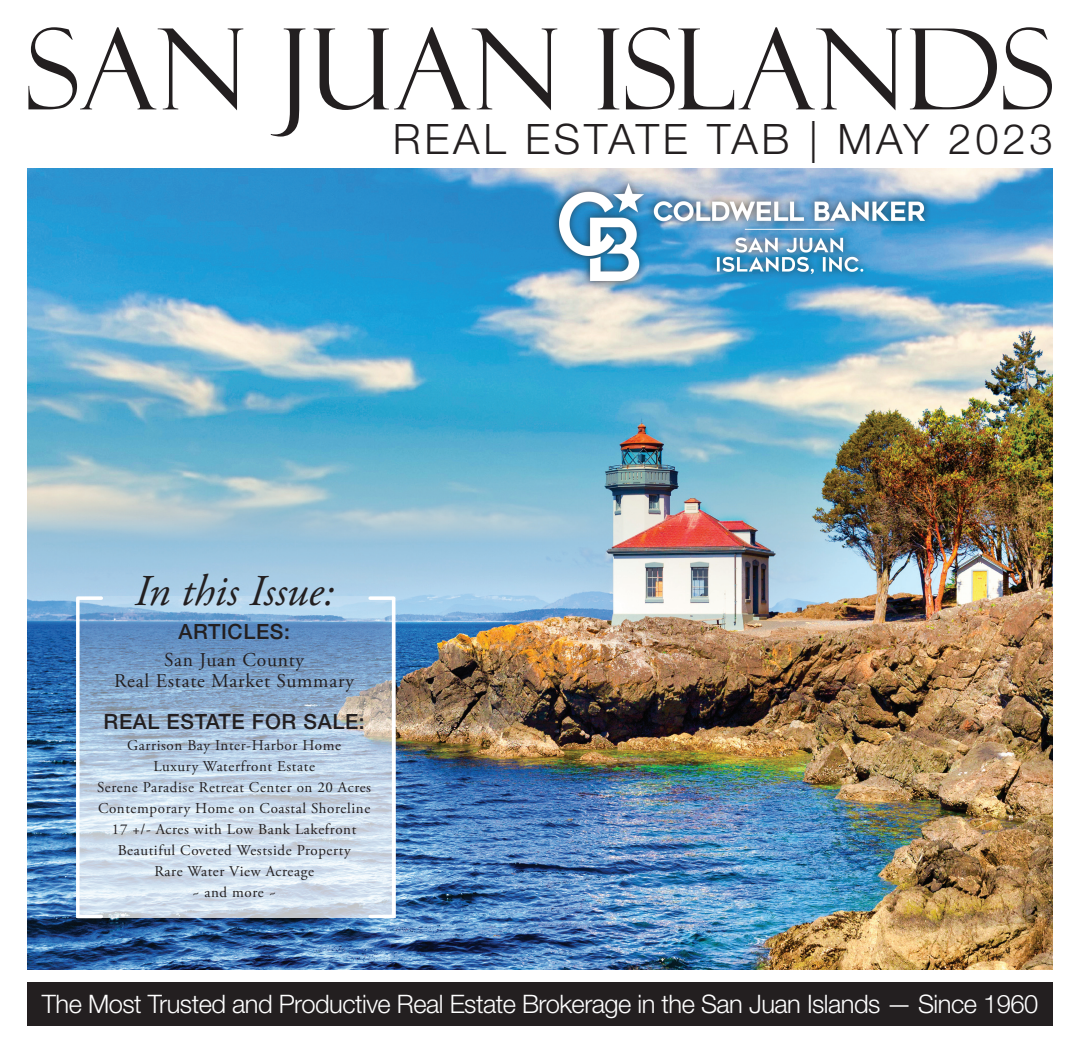
<style>
.page{position:relative;width:1080px;height:1053px;background:#fff}
.page>*{position:absolute;margin:0;border:0;box-sizing:border-box;transform-origin:0 0}
.t1{font:112.5px "Felix Titling";color:#231f20}
.t2{font:italic 43.95px "Adobe Garamond Pro";color:#231f20}
.t3{font:300 42px "Helvetica Neue LT Std";letter-spacing:.09em;color:#231f20}
.t4{font:300 25.5px "Helvetica Neue LT Std";letter-spacing:-.02em;color:#fff}
.t5{font:500 21px "Helvetica Neue LT Std";letter-spacing:.03em;color:#231f20}
.t6{font:19.5px "Adobe Garamond Pro";letter-spacing:.04em;color:#231f20}
.t7{font:15px "Adobe Garamond Pro";letter-spacing:.04em;color:#231f20}
</style>
<div class="page">
<div style="left:27px;top:983px;width:1026px;height:43px;background:#231f20"></div>
<img style="left:27px;top:168px;width:1026px;height:801px">
<div style="left:551px;top:176px;width:381px;height:113px;background:#231f20;opacity:.75"></div>
<img style="left:559px;top:183px;width:366px;height:98px">
<svg style="left:76px;top:597px;width:319px;height:321px;background:#aec5dd"></svg>
<svg style="left:76px;top:598px;width:4px;height:318px"></svg>
<svg style="left:78px;top:596px;width:23px;height:4px"></svg>
<hr style="left:78px;top:915px;width:23px;height:3px;background:#fff">
<hr style="left:392px;top:598px;width:3px;height:318px;background:#fff">
<hr style="left:370px;top:915px;width:24px;height:3px;background:#fff">
<svg style="left:370px;top:596px;width:24px;height:4px"></svg>
<p class="t1" style="left:26px;top:5px;width:1030px">SAN JUAN ISLANDS</p>
<p class="t3" style="left:393px;top:113px;width:662px">REAL ESTATE TAB | MAY 2023</p>
<p class="t2" style="left:134px;top:565px;width:202px">In this Issue:</p>
<p class="t5" style="left:178px;top:619px;width:113px">ARTICLES:</p>
<p class="t6" style="left:164px;top:649px;width:142px">San Juan County</p>
<p class="t6" style="left:114px;top:670px;width:242px">Real Estate Market Summary</p>
<p class="t5" style="left:104px;top:709px;width:263px">REAL ESTATE FOR SALE:</p>
<p class="t7" style="left:127px;top:737px;width:215px">Garrison Bay Inter-Harbor Home</p>
<p class="t7" style="left:153px;top:758px;width:163px">Luxury Waterfront Estate</p>
<p class="t7" style="left:97px;top:779px;width:275px">Serene Paradise Retreat Center on 20 Acres</p>
<p class="t7" style="left:98px;top:800px;width:274px">Contemporary Home on Coastal Shoreline</p>
<p class="t7" style="left:112px;top:821px;width:246px">17 +/- Acres with Low Bank Lakefront</p>
<p class="t7" style="left:118px;top:842px;width:234px">Beautiful Coveted Westside Property</p>
<p class="t7" style="left:154px;top:863px;width:161px">Rare Water View Acreage</p>
<p class="t7" style="left:192px;top:884px;width:86px">~ and more ~</p>
<p class="t4" style="left:42px;top:989px;width:998px">The Most Trusted and Productive Real Estate Brokerage in the San Juan Islands — Since 1960</p>
</div>
